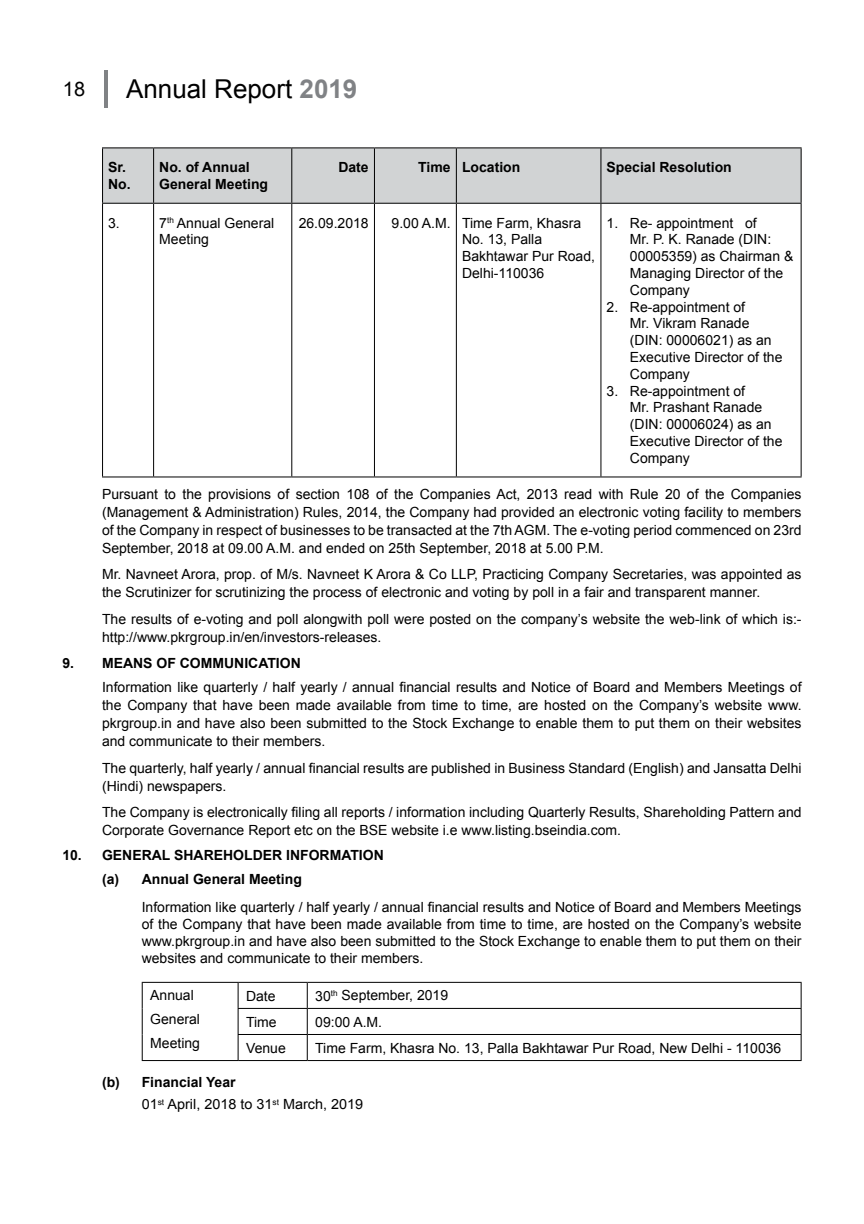
<style>
.page{position:relative;width:864px;height:1224px;background:#fff}
.page>*{position:absolute;margin:0;border:0;box-sizing:border-box;transform-origin:0 0}
.t1{font:26px "Arial";color:#000}
.t2{font:20px "Arial";color:#000}
.t3{font:14px/16.8px "Arial";color:#000}
.t4{font:700 14px/16.8px "Arial";color:#000}
.s1{font-weight:700;color:#808285}
.s2{font-weight:700}
</style>
<div class="page">
<hr style="left:104px;top:70px;width:4px;height:38px;background:#808285">
<div style="left:103px;top:148px;width:698px;height:55px;background:#d1d3d4"></div>
<hr style="left:102px;top:147px;width:52px;height:1px;background:#000">
<hr style="left:102px;top:148px;width:1px;height:55px;background:#000">
<hr style="left:154px;top:147px;width:138px;height:1px;background:#000">
<hr style="left:153px;top:148px;width:1px;height:55px;background:#000">
<hr style="left:292px;top:147px;width:82px;height:1px;background:#000">
<hr style="left:291px;top:148px;width:1px;height:55px;background:#000">
<hr style="left:374px;top:147px;width:82px;height:1px;background:#000">
<hr style="left:374px;top:148px;width:1px;height:55px;background:#000">
<hr style="left:456px;top:147px;width:145px;height:1px;background:#000">
<hr style="left:456px;top:148px;width:1px;height:55px;background:#000">
<hr style="left:601px;top:147px;width:201px;height:1px;background:#000">
<hr style="left:600px;top:148px;width:1px;height:55px;background:#000">
<hr style="left:801px;top:148px;width:1px;height:55px;background:#000">
<hr style="left:102px;top:203px;width:52px;height:1px;background:#000">
<hr style="left:102px;top:204px;width:1px;height:272px;background:#000">
<hr style="left:154px;top:203px;width:138px;height:1px;background:#000">
<hr style="left:153px;top:204px;width:1px;height:272px;background:#000">
<hr style="left:292px;top:203px;width:82px;height:1px;background:#000">
<hr style="left:291px;top:204px;width:1px;height:272px;background:#000">
<hr style="left:374px;top:203px;width:82px;height:1px;background:#000">
<hr style="left:374px;top:204px;width:1px;height:272px;background:#000">
<hr style="left:456px;top:203px;width:145px;height:1px;background:#000">
<hr style="left:456px;top:204px;width:1px;height:272px;background:#000">
<hr style="left:601px;top:203px;width:201px;height:1px;background:#000">
<hr style="left:600px;top:204px;width:1px;height:272px;background:#000">
<hr style="left:801px;top:204px;width:1px;height:272px;background:#000">
<hr style="left:102px;top:476px;width:52px;height:1px;background:#000">
<hr style="left:154px;top:476px;width:138px;height:1px;background:#000">
<hr style="left:292px;top:476px;width:82px;height:1px;background:#000">
<hr style="left:374px;top:476px;width:82px;height:1px;background:#000">
<hr style="left:456px;top:476px;width:145px;height:1px;background:#000">
<hr style="left:601px;top:476px;width:201px;height:1px;background:#000">
<hr style="left:142px;top:982px;width:96px;height:1px;background:#000">
<hr style="left:238px;top:982px;width:69px;height:1px;background:#000">
<hr style="left:307px;top:982px;width:495px;height:1px;background:#000">
<hr style="left:238px;top:1008px;width:69px;height:1px;background:#000">
<hr style="left:307px;top:1008px;width:495px;height:1px;background:#000">
<svg style="left:142px;top:983px;width:1px;height:77px"></svg>
<hr style="left:238px;top:1034px;width:69px;height:1px;background:#000">
<svg style="left:238px;top:983px;width:1px;height:77px"></svg>
<hr style="left:307px;top:1034px;width:495px;height:1px;background:#000">
<svg style="left:307px;top:983px;width:1px;height:77px"></svg>
<svg style="left:801px;top:983px;width:1px;height:77px"></svg>
<hr style="left:142px;top:1060px;width:96px;height:1px;background:#000">
<hr style="left:238px;top:1060px;width:69px;height:1px;background:#000">
<hr style="left:307px;top:1060px;width:495px;height:1px;background:#000">
<h2 class="t2" style="left:63px;top:76px;width:24px">18</h2>
<h1 class="t1" style="left:126px;top:72px;width:233px">Annual Report <span class="s1">2019</span></h1>
<p class="t4" style="left:108px;top:159px;width:24px">Sr.<br>No.</p>
<p class="t4" style="left:159px;top:159px;width:110px">No. of Annual<br>General Meeting</p>
<p class="t4" style="left:338px;top:159px;width:32px">Date</p>
<p class="t4" style="left:418px;top:159px;width:104px">Time Location</p>
<p class="t4" style="left:607px;top:159px;width:127px">Special Resolution</p>
<p class="t3" style="left:108px;top:214px;width:13px">3.</p>
<p class="t3" style="left:159px;top:214px;width:117px">7<sup>th</sup> Annual General<br>Meeting</p>
<p class="t3" style="left:299px;top:214px;width:72px">26.09.2018</p>
<p class="t3" style="left:462px;top:214px;width:135px;text-indent:-70px">9.00 A.M. Time Farm, Khasra<br>No. 13, Palla<br>Bakhtawar Pur Road,<br>Delhi-110036</p>
<p class="t3" style="left:630px;top:214px;width:165px;text-indent:-23px">1. Re- appointment of<br>Mr. P. K. Ranade (DIN:<br>00005359) as Chairman &amp;<br>Managing Director of the<br>Company</p>
<p class="t3" style="left:630px;top:298px;width:154px;text-indent:-23px">2. Re-appointment of<br>Mr. Vikram Ranade (DIN: 00006021) as an<br>Executive Director of the<br>Company</p>
<p class="t3" style="left:630px;top:382px;width:154px;text-indent:-23px">3. Re-appointment of<br>Mr. Prashant Ranade (DIN: 00006024) as an<br>Executive Director of the<br>Company</p>
<p class="t3" style="left:102px;top:485px;width:701px;line-height:18px;text-align:justify">Pursuant to the provisions of section 108 of the Companies Act, 2013 read with Rule 20 of the Companies (Management &amp; Administration) Rules, 2014, the Company had provided an electronic voting facility to members of the Company in respect of businesses to be transacted at the 7th AGM. The e-voting period commenced on 23rd September, 2018 at 09.00 A.M. and ended on 25th September, 2018 at 5.00 P.M.</p>
<p class="t3" style="left:102px;top:566px;width:701px;line-height:18px">Mr. Navneet Arora, prop. of M/s. Navneet K Arora &amp; Co LLP, Practicing Company Secretaries, was appointed as the Scrutinizer for scrutinizing the process of electronic and voting by poll in a fair and transparent manner.</p>
<p class="t3" style="left:102px;top:610px;width:701px;line-height:18px">The results of e-voting and poll alongwith poll were posted on the company’s website the web-link of which is:- http://www.pkrgroup.in/en/investors-releases.</p>
<p class="t4" style="left:62px;top:655px;width:240px">9. MEANS OF COMMUNICATION</p>
<p class="t3" style="left:102px;top:678px;width:701px;line-height:18px;text-align:justify">Information like quarterly / half yearly / annual financial results and Notice of Board and Members Meetings of the Company that have been made available from time to time, are hosted on the Company’s website www. pkrgroup.in and have also been submitted to the Stock Exchange to enable them to put them on their websites and communicate to their members.</p>
<p class="t3" style="left:102px;top:759px;width:701px;line-height:18px">The quarterly, half yearly / annual financial results are published in Business Standard (English) and Jansatta Delhi (Hindi) newspapers.</p>
<p class="t3" style="left:102px;top:803px;width:701px;line-height:18px">The Company is electronically filing all reports / information including Quarterly Results, Shareholding Pattern and<br>Corporate Governance Report etc on the BSE website i.e www.listing.bseindia.com.</p>
<p class="t4" style="left:102px;top:844px;width:283px;line-height:23.6px;text-indent:-40px">10. GENERAL SHAREHOLDER INFORMATION (a) Annual General Meeting</p>
<p class="t3" style="left:142px;top:899px;width:661px;text-align:justify">Information like quarterly / half yearly / annual financial results and Notice of Board and Members Meetings of the Company that have been made available from time to time, are hosted on the Company’s website www.pkrgroup.in and have also been submitted to the Stock Exchange to enable them to put them on their websites and communicate to their members.</p>
<p class="t3" style="left:150px;top:984px;width:51px;line-height:23.6px">Annual<br>General<br>Meeting</p>
<p class="t3" style="left:246px;top:987px;width:31px">Date</p>
<p class="t3" style="left:315px;top:987px;width:134px">30<sup>th</sup> September, 2019</p>
<p class="t3" style="left:246px;top:1013px;width:32px">Time</p>
<p class="t3" style="left:315px;top:1013px;width:68px">09:00 A.M.</p>
<p class="t3" style="left:246px;top:1039px;width:41px">Venue</p>
<p class="t3" style="left:315px;top:1039px;width:468px">Time Farm, Khasra No. 13, Palla Bakhtawar Pur Road, New Delhi - 110036</p>
<p class="t3" style="left:142px;top:1071px;width:223px;line-height:22.4px;text-indent:-40px"><span class="s2">(b) Financial Year<br></span>01<sup>st</sup> April, 2018 to 31<sup>st</sup> March, 2019</p>
</div>
